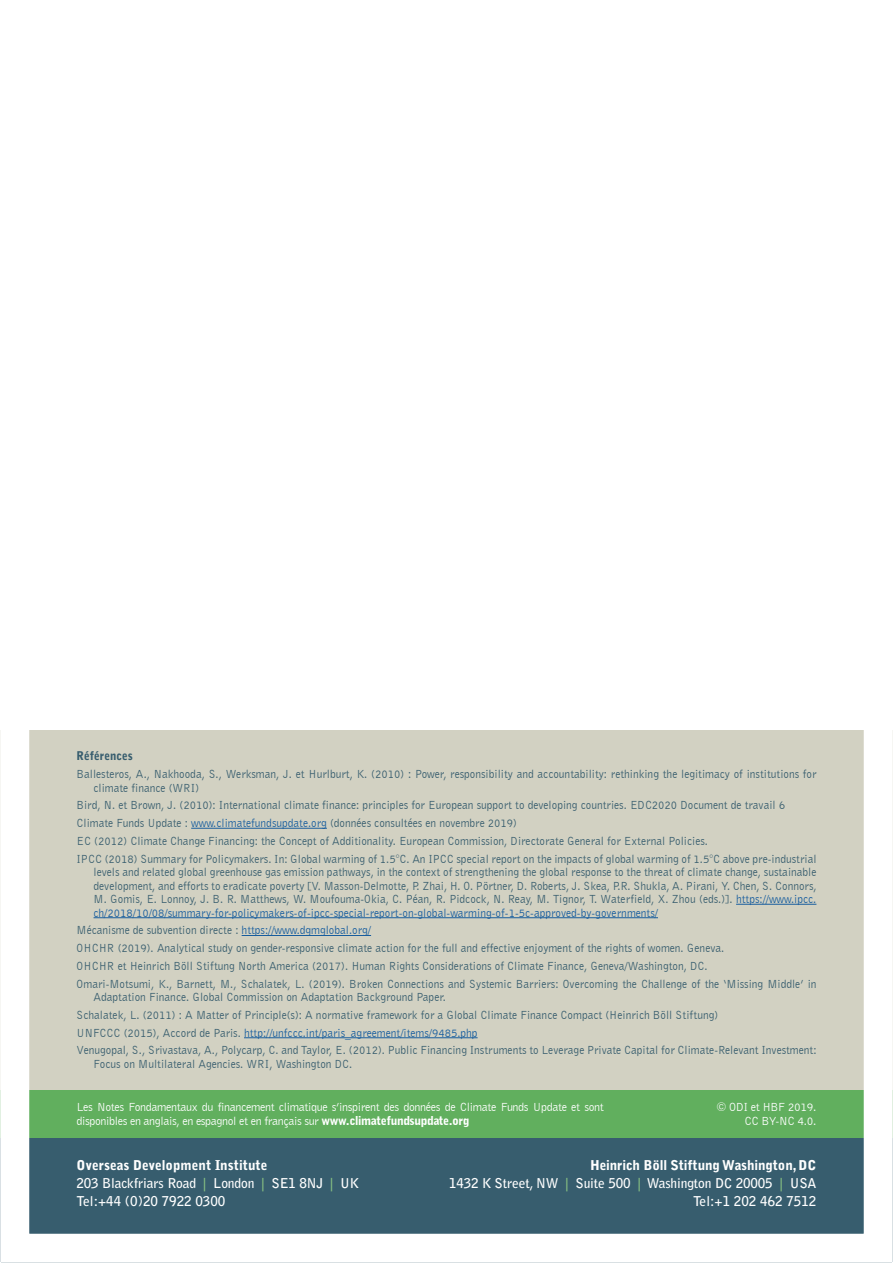
<style>
.page{position:relative;width:893px;height:1263px;background:#fff}
.page>*{position:absolute;margin:0;border:0;box-sizing:border-box;transform-origin:0 0}
.t1{font:700 13.5px/17.7px "Bell Gothic Std";letter-spacing:-.01em;color:#fff}
.REF_BODY{font:12px/13.5px "Bell Gothic BT";color:#375d6e;scale:.95 1}
.t2{font:12px/13.5px "Bell Gothic BT";letter-spacing:-.03em;color:#fff}
.REF_BODY-2{font:12px "Bell Gothic BT";color:#175d9e;scale:.95 1}
.REF_HEADING{font:900 12px "Bell Gothic Std";color:#375d6e;scale:.95 1}
.s1{color:#175d9e}
.s2{color:#375d6e}
.s3{font-weight:900}
.s4{color:#86bf82}
</style>
<div class="page">
<svg style="left:0;top:730px;width:893px;height:533px;background:#b3bfb2"></svg>
<p class="REF_HEADING" style="left:77px;top:749px;width:61px">Références</p>
<p class="REF_BODY" style="left:94px;top:767px;width:763px;text-indent:-17px">Ballesteros, A., Nakhooda, S., Werksman, J. et Hurlburt, K. (2010) : Power, responsibility and accountability: rethinking the legitimacy of institutions for climate finance (WRI)</p>
<p class="REF_BODY" style="left:77px;top:798px;width:747px">Bird, N. et Brown, J. (2010): International climate finance: principles for European support to developing countries. EDC2020 Document de travail 6</p>
<p class="REF_BODY" style="left:77px;top:816px;width:465px">Climate Funds Update : <span class="s1">www.climatefundsupdate.org</span> (données consultées en novembre 2019)</p>
<p class="REF_BODY" style="left:77px;top:834px;width:666px">EC (2012) Climate Change Financing: the Concept of Additionality. European Commission, Directorate General for External Policies.</p>
<p class="REF_BODY" style="left:94px;top:852px;width:763px;text-align:justify;text-indent:-17px">IPCC (2018) Summary for Policymakers. In: Global warming of 1.5°C. An IPCC special report on the impacts of global warming of 1.5°C above pre-industrial levels and related global greenhouse gas emission pathways, in the context of strengthening the global response to the threat of climate change, sustainable development, and efforts to eradicate poverty [V. Masson-Delmotte, P. Zhai, H. O. Pörtner, D. Roberts, J. Skea, P.R. Shukla, A. Pirani, Y. Chen, S. Connors, M. Gomis, E. Lonnoy, J. B. R. Matthews, W. Moufouma-Okia, C. Péan, R. Pidcock, N. Reay, M. Tignor, T. Waterfield, X. Zhou (eds.)]. <span class="s1">https://www.ipcc. ch/2018/10/08/summary-for-policymakers-of-ipcc-special-report-on-global-warming-of-1-5c-approved-by-governments/</span></p>
<p class="REF_BODY" style="left:77px;top:923px;width:312px">Mécanisme de subvention directe : <span class="s1">https://www.dgmglobal.org/</span></p>
<p class="REF_BODY" style="left:77px;top:941px;width:683px">OHCHR (2019). Analytical study on gender-responsive climate action for the full and effective enjoyment of the rights of women. Geneva.</p>
<p class="REF_BODY" style="left:77px;top:959px;width:666px">OHCHR et Heinrich Böll Stiftung North America (2017). Human Rights Considerations of Climate Finance, Geneva/Washington, DC.</p>
<p class="REF_BODY" style="left:94px;top:977px;width:762px;text-indent:-17px">Omari-Motsumi, K., Barnett, M., Schalatek, L. (2019). Broken Connections and Systemic Barriers: Overcoming the Challenge of the ‘Missing Middle’ in<br>Adaptation Finance. Global Commission on Adaptation Background Paper.</p>
<p class="REF_BODY" style="left:77px;top:1008px;width:677px">Schalatek, L. (2011) : A Matter of Principle(s): A normative framework for a Global Climate Finance Compact (Heinrich Böll Stiftung)</p>
<p class="REF_BODY-2" style="left:77px;top:1025px;width:424px"><span class="s2">UNFCCC (2015), Accord de Paris.</span> http://unfccc.int/paris_agreement/items/9485.php</p>
<p class="REF_BODY" style="left:94px;top:1043px;width:762px;text-indent:-17px">Venugopal, S., Srivastava, A., Polycarp, C. and Taylor, E. (2012). Public Financing Instruments to Leverage Private Capital for Climate-Relevant Investment:<br>Focus on Multilateral Agencies. WRI, Washington DC.</p>
<p class="t2" style="left:77px;top:1100px;width:529px">Les Notes Fondamentaux du financement climatique s’inspirent des données de Climate Funds Update et sont disponibles en anglais, en espagnol et en français sur <span class="s3">www.climatefundsupdate.org</span></p>
<p class="t2" style="left:716px;top:1100px;width:101px;text-align:right">© ODI et HBF 2019.<br>CC BY-NC 4.0.</p>
<p class="t1" style="left:77px;top:1156px;width:284px"><span class="s3">Overseas Development Institute<br></span>203 Blackfriars Road <span class="s4">|</span> London <span class="s4">|</span> SE1 8NJ <span class="s4">|</span> UK<br>Tel:+44 (0)20 7922 0300</p>
<p class="t1" style="left:449px;top:1156px;width:369px;text-align:right"><span class="s3">Heinrich Böll Stiftung Washington, DC<br></span>1432 K Street, NW <span class="s4">|</span> Suite 500 <span class="s4">|</span> Washington DC 20005 <span class="s4">|</span> USA<br>Tel:+1 202 462 7512</p>
</div>
